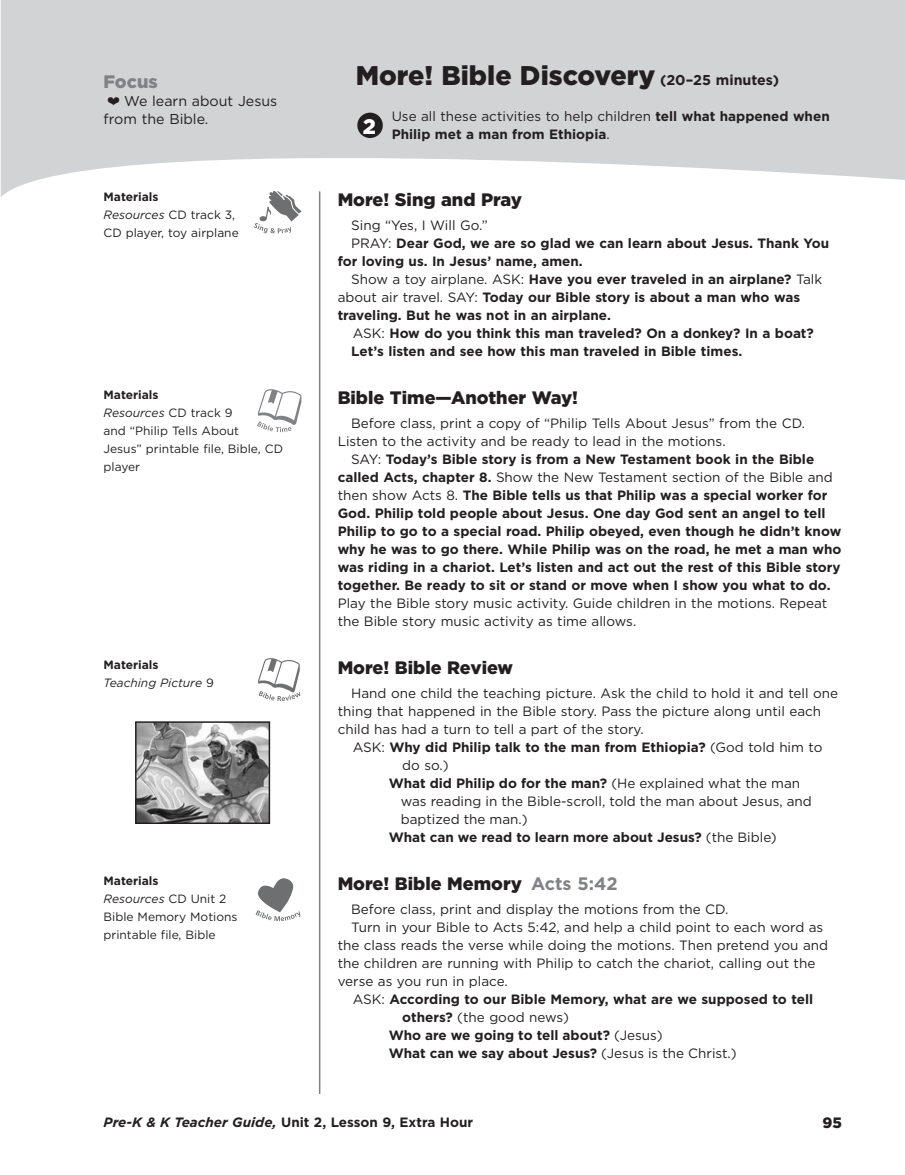
<style>
.page{position:relative;width:905px;height:1175px;background:#fff}
.page>*{position:absolute;margin:0;border:0;box-sizing:border-box;transform-origin:0 0}
.t1{font:900 27px "Gotham";color:#231f20}
.t2{font:900 21px "Gotham";color:#fff}
.t3{font:900 18px "Gotham";color:#231f20}
.t4{font:900 18px "Gotham";color:#808285}
.t5{font:900 15px "Gotham";color:#231f20}
.t6{font:14.25px/18px "Gotham";color:#231f20}
.t7{font:700 13.5px/18px "Gotham";color:#231f20}
.t8{font:13.5px/18px "Gotham";color:#231f20}
.t9{font:12px/18px "Gotham";color:#231f20}
.t10{font:italic 12px/18px "Gotham";color:#231f20}
.s1{font-weight:700}
.s2{font-style:italic}
.s3{font-weight:700;font-style:normal}
.s4{font-style:normal}
.s5{font-weight:700;font-size:14.25px}
.s6{font-weight:400}
.s7{font-weight:700;color:#808285}
</style>
<div class="page">
<svg style="left:1px;top:0;width:903px;height:197px;fill:#d1d3d4"></svg>
<hr style="left:319px;top:191px;width:1px;height:903px;background:#808285">
<div style="left:357px;top:113px;width:26px;height:25px;background:#231f20;border-radius:50%"></div>
<svg style="left:254px;top:190px;width:48px;height:43px"></svg>
<svg style="left:257px;top:389px;width:44px;height:43px"></svg>
<svg style="left:258px;top:658px;width:42px;height:43px"></svg>
<svg style="left:255px;top:878px;width:45px;height:43px"></svg>
<img style="left:138px;top:724px;width:129px;height:97px">
<div style="left:135px;top:721px;width:135px;height:103px;border:2px solid #231f20"></div>
<svg style="left:108px;top:97px;width:11px;height:8px"></svg>
<h3 class="t4" style="left:104px;top:69px;width:56px">Focus</h3>
<p class="t6" style="left:103px;top:92px;width:175px;text-indent:21px">We learn about Jesus from the Bible.</p>
<p class="t9" style="left:104px;top:187px;width:137px"><span class="s1">Materials<br></span><span class="s2">Resources</span> CD track 3,<br>CD player, toy airplane</p>
<p class="t9" style="left:104px;top:385px;width:181px"><span class="s1">Materials<br></span><span class="s2">Resources</span> CD track 9<br>and “Philip Tells About<br>Jesus” printable file, Bible, CD player</p>
<p class="t10" style="left:104px;top:655px;width:112px"><span class="s3">Materials<br></span>Teaching Picture <span class="s4">9</span></p>
<p class="t9" style="left:104px;top:871px;width:135px"><span class="s1">Materials<br></span><span class="s2">Resources</span> CD Unit 2<br>Bible Memory Motions printable file, Bible</p>
<h1 class="t1" style="left:356px;top:56px;width:425px">More! Bible Discovery <span class="s5">(20–25 minutes)</span></h1>
<p class="t7" style="left:392px;top:107px;width:439px"><span class="s6">Use all these activities to help children</span> tell what happened when<br>Philip met a man from Ethiopia<span class="s6">.</span></p>
<h2 class="t2" style="left:363px;top:112px;width:15px">2</h2>
<h3 class="t3" style="left:338px;top:187px;width:186px">More! Sing and Pray</h3>
<p class="t8" style="left:351px;top:216px;width:138px">Sing “Yes, I Will Go.”</p>
<p class="t7" style="left:351px;top:234px;width:479px"><span class="s6">PRAY:</span> Dear God, we are so glad we can learn about Jesus. Thank You</p>
<p class="t7" style="left:338px;top:252px;width:246px">for loving us. In Jesus’ name, amen.</p>
<p class="t7" style="left:351px;top:270px;width:472px"><span class="s6">Show a toy airplane. ASK:</span> Have you ever traveled in an airplane? <span class="s6">Talk</span></p>
<p class="t7" style="left:338px;top:288px;width:464px"><span class="s6">about air travel. SAY:</span> Today our Bible story is about a man who was</p>
<p class="t7" style="left:338px;top:306px;width:275px">traveling. But he was not in an airplane.</p>
<p class="t7" style="left:352px;top:324px;width:462px"><span class="s6">ASK:</span> How do you think this man traveled? On a donkey? In a boat?</p>
<p class="t7" style="left:351px;top:342px;width:392px">Let’s listen and see how this man traveled in Bible times.</p>
<h3 class="t3" style="left:338px;top:385px;width:242px">Bible Time—Another Way!</h3>
<p class="t8" style="left:338px;top:414px;width:469px;text-indent:14px">Before class, print a copy of “Philip Tells About Jesus” from the CD.<br>Listen to the activity and be ready to lead in the motions.</p>
<p class="t7" style="left:338px;top:450px;width:505px;text-indent:14px"><span class="s6">SAY:</span> Today’s Bible story is from a New Testament book in the Bible called Acts, chapter 8. <span class="s6">Show the New Testament section of the Bible and then show Acts 8.</span> The Bible tells us that Philip was a special worker for God. Philip told people about Jesus. One day God sent an angel to tell Philip to go to a special road. Philip obeyed, even though he didn’t know why he was to go there. While Philip was on the road, he met a man who was riding in a chariot. Let’s listen and act out the rest of this Bible story together. Be ready to sit or stand or move when I show you what to do.</p>
<p class="t8" style="left:338px;top:594px;width:491px">Play the Bible story music activity. Guide children in the motions. Repeat the Bible story music activity as time allows.</p>
<h3 class="t3" style="left:338px;top:655px;width:177px">More! Bible Review</h3>
<p class="t8" style="left:338px;top:684px;width:502px;text-indent:14px">Hand one child the teaching picture. Ask the child to hold it and tell one thing that happened in the Bible story. Pass the picture along until each child has had a turn to tell a part of the story.</p>
<p class="t7" style="left:352px;top:738px;width:471px"><span class="s6">ASK:</span> Why did Philip talk to the man from Ethiopia? <span class="s6">(God told him to</span></p>
<p class="t8" style="left:402px;top:756px;width:48px">do so.)</p>
<p class="t7" style="left:389px;top:774px;width:413px">What did Philip do for the man? <span class="s6">(He explained what the man</span></p>
<p class="t8" style="left:401px;top:792px;width:412px">was reading in the Bible-scroll, told the man about Jesus, and</p>
<p class="t8" style="left:401px;top:810px;width:129px">baptized the man.)</p>
<p class="t7" style="left:389px;top:828px;width:389px">What can we read to learn more about Jesus? <span class="s6">(the Bible)</span></p>
<h3 class="t3" style="left:338px;top:871px;width:282px">More! Bible Memory <span class="s7">Acts 5:42</span></h3>
<p class="t8" style="left:351px;top:900px;width:379px">Before class, print and display the motions from the CD.</p>
<p class="t8" style="left:351px;top:918px;width:473px">Turn in your Bible to Acts 5:42, and help a child point to each word as</p>
<p class="t8" style="left:338px;top:936px;width:492px">the class reads the verse while doing the motions. Then pretend you and</p>
<p class="t8" style="left:338px;top:954px;width:479px">the children are running with Philip to catch the chariot, calling out the</p>
<p class="t8" style="left:338px;top:972px;width:172px">verse as you run in place.</p>
<p class="t7" style="left:352px;top:990px;width:462px"><span class="s6">ASK:</span> According to our Bible Memory, what are we supposed to tell</p>
<p class="t8" style="left:402px;top:1008px;width:168px"><span class="s1">others?</span> (the good news)</p>
<p class="t7" style="left:389px;top:1026px;width:275px">Who are we going to tell about? <span class="s6">(Jesus)</span></p>
<p class="t7" style="left:389px;top:1044px;width:349px">What can we say about Jesus? <span class="s6">(Jesus is the Christ.)</span></p>
<p class="t7" style="left:104px;top:1113px;width:371px"><span class="s2">Pre-K &amp; K Teacher Guide,</span> Unit 2, Lesson 9, Extra Hour</p>
<p class="t5" style="left:822px;top:1112px;width:21px">95</p>
</div>
